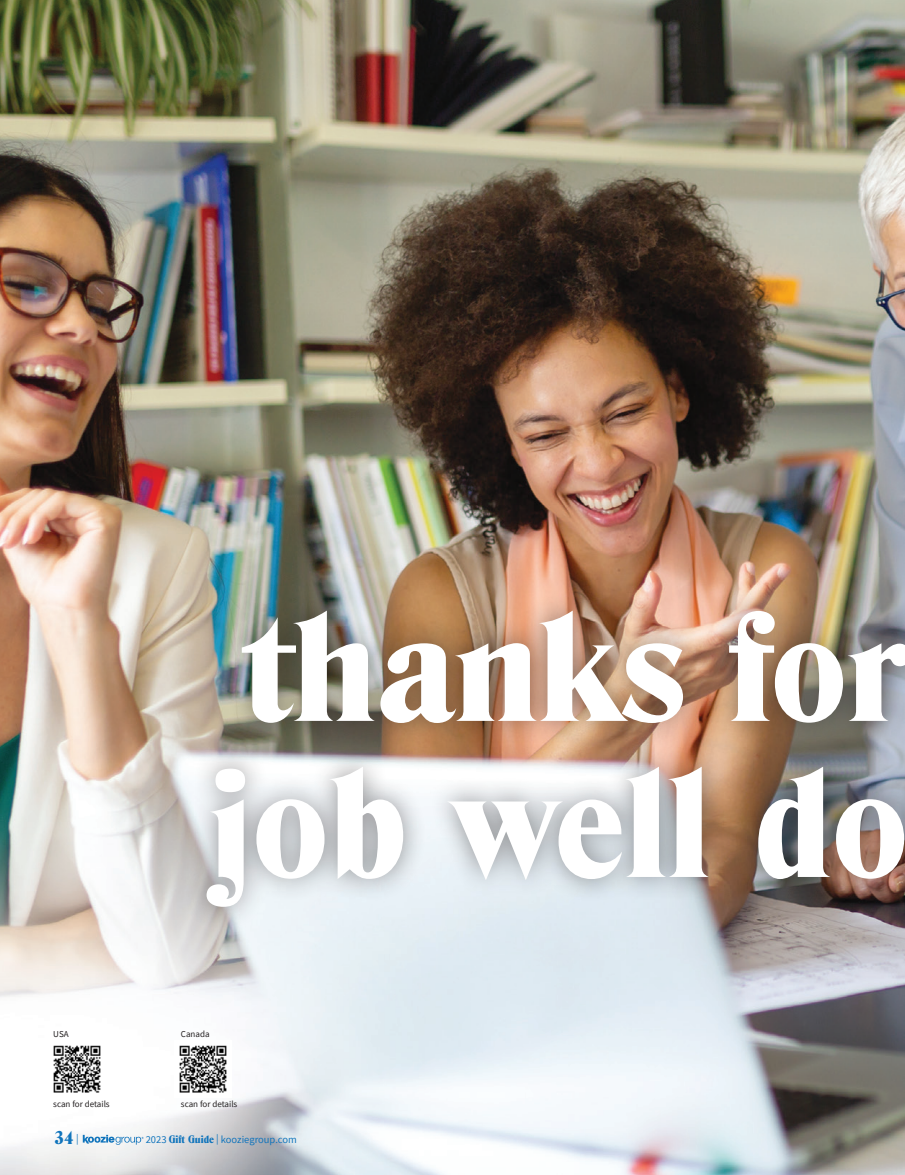
<style>
.page{position:relative;width:905px;height:1175px;background:#fff}
.page>*{position:absolute;margin:0;border:0;box-sizing:border-box;transform-origin:0 0}
.t1{font:800 150px "Denver TS";color:#fff}
.t2{font:800 18px "Denver TS";color:#1074bc}
.t3{font:10.65px "Source Sans Pro";color:#1074bc}
.t4{font:10.5px "Source Sans Pro";color:#1074bc}
.t5{font:9px "Source Sans Pro";color:#231f20}
.s1{font-family:"Denver TS";font-weight:800}
</style>
<div class="page">
<img style="left:0;top:0;width:904px;height:1174px">
<svg style="left:83px;top:1134px;width:61px;height:10px"></svg>
<img style="left:48px;top:1040px;width:57px;height:57px">
<img style="left:175px;top:1040px;width:57px;height:57px">
<div style="left:183px;top:586px;width:721px;height:344px;background:#231f20;opacity:.5"></div>
<p class="t1" style="left:243px;top:579px;width:665px">thanks for</p>
<p class="t5" style="left:53px;top:1028px;width:17px">USA</p>
<p class="t5" style="left:53px;top:1098px;width:58px">scan for details</p>
<p class="t1" style="left:209px;top:735px;width:700px">job well do</p>
<p class="t5" style="left:181px;top:1028px;width:30px">Canada</p>
<p class="t5" style="left:181px;top:1098px;width:58px">scan for details</p>
<p class="t2" style="left:55px;top:1127px;width:20px">34</p>
<p class="t3" style="left:76px;top:1131px;width:4px">|</p>
<p class="t4" style="left:146px;top:1132px;width:153px">2023 <span class="s1">Gift Guide</span> | kooziegroup.com</p>
</div>
